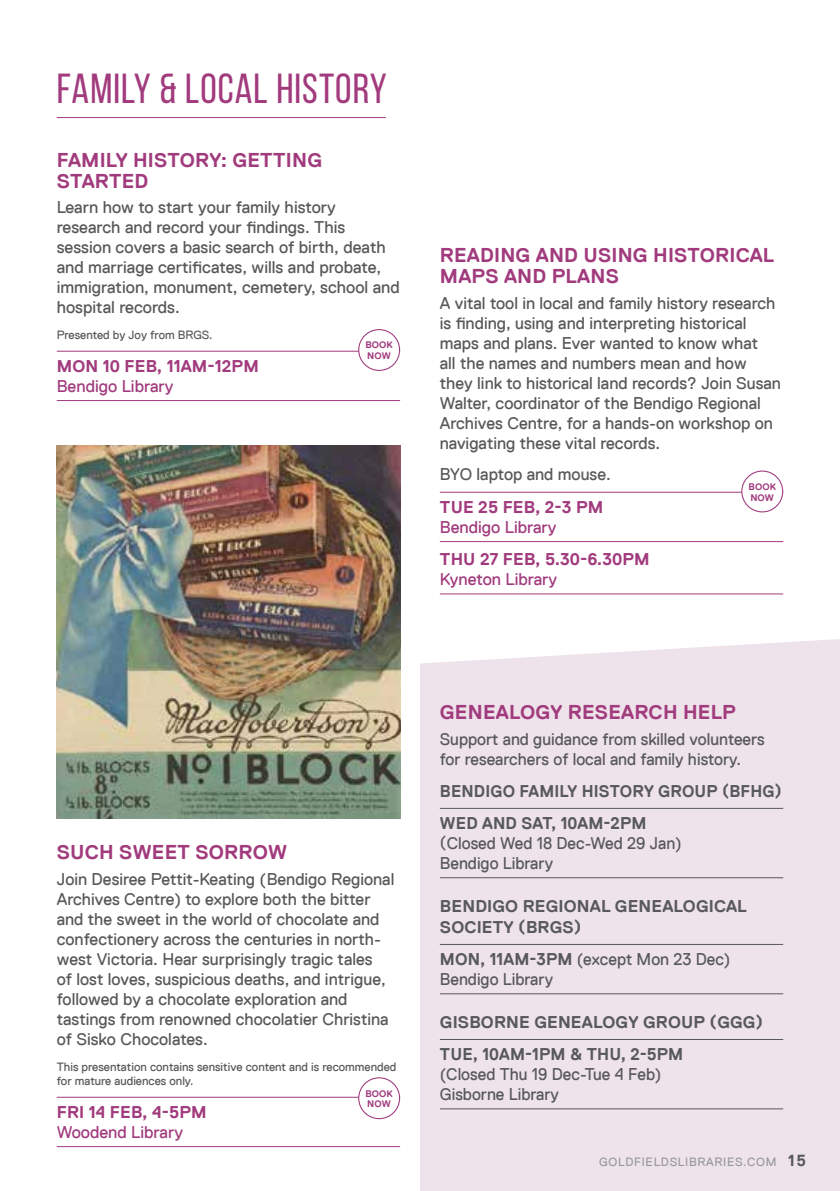
<style>
.page{position:relative;width:840px;height:1191px;background:#fff}
.page>*{position:absolute;margin:0;border:0;box-sizing:border-box;transform-origin:0 0}
.t1{font:42px "Bebas Neue";letter-spacing:.025em;color:#a13b7d}
.t2{font:700 20px/21px "Replica";letter-spacing:.01em;color:#a13b7d}
.t3{font:17px/20px "Replica";color:#58595b}
.t4{font:700 17px/21px "Replica";letter-spacing:.01em;color:#58595b}
.t5{font:700 17px "Replica";letter-spacing:.01em;color:#a13b7d}
.t6{font:17px "Replica";color:#a13b7d}
.t7{font:700 17px/31.4px "Replica";letter-spacing:.01em;color:#58595b;scale:.96 1}
.t8{font:12px/14.4px "Replica";color:#58595b}
.t9{font:12px "Replica";letter-spacing:.06em;color:#97999c}
.t10{font:700 9.6px/10.8px "Replica";letter-spacing:.01em;color:#a13b7d}
.s1{font-weight:700}
.s2{font-weight:700;font-size:16px;color:#58595b}
</style>
<div class="page">
<hr style="left:57px;top:351px;width:343px;height:1px;background:#a13b7d">
<hr style="left:57px;top:400px;width:343px;height:1px;background:#a13b7d">
<div style="left:420px;top:639px;width:419px;height:552px;background:#eee2eb"></div>
<hr style="left:57px;top:117px;width:329px;height:1px;background:#a13b7d">
<div style="left:358px;top:329px;width:41px;height:41px;background:#fff;border-radius:50%"></div>
<div style="left:358px;top:329px;width:42px;height:42px;border:1px solid #a13b7d;border-radius:50%"></div>
<hr style="left:57px;top:1096px;width:343px;height:1px;background:#a13b7d">
<hr style="left:57px;top:1146px;width:343px;height:1px;background:#a13b7d">
<hr style="left:439px;top:808px;width:343px;height:1px;background:#58595b">
<hr style="left:439px;top:877px;width:343px;height:1px;background:#58595b">
<hr style="left:439px;top:944px;width:343px;height:1px;background:#58595b">
<hr style="left:439px;top:993px;width:343px;height:1px;background:#58595b">
<hr style="left:439px;top:1039px;width:343px;height:1px;background:#58595b">
<hr style="left:439px;top:1108px;width:343px;height:1px;background:#58595b">
<img style="left:57px;top:446px;width:343px;height:372px">
<div style="left:358px;top:1077px;width:41px;height:41px;background:#fff;border-radius:50%"></div>
<div style="left:358px;top:1077px;width:42px;height:42px;border:1px solid #a13b7d;border-radius:50%"></div>
<hr style="left:439px;top:492px;width:343px;height:1px;background:#a13b7d">
<hr style="left:439px;top:541px;width:343px;height:1px;background:#a13b7d">
<hr style="left:439px;top:593px;width:343px;height:1px;background:#a13b7d">
<div style="left:741px;top:471px;width:41px;height:41px;background:#fff;border-radius:50%"></div>
<div style="left:740px;top:470px;width:42px;height:42px;border:1px solid #a13b7d;border-radius:50%"></div>
<h1 class="t1" style="left:57px;top:66px;width:331px">FAMILY &amp; LOCAL HISTORY</h1>
<p class="t2" style="left:57px;top:149px;width:267px">FAMILY HISTORY: GETTING<br>STARTED</p>
<p class="t3" style="left:57px;top:198px;width:344px">Learn how to start your family history research and record your findings. This session covers a basic search of birth, death and marriage certificates, wills and probate, immigration, monument, cemetery, school and hospital records.</p>
<p class="t8" style="left:57px;top:328px;width:157px">Presented by Joy from BRGS.</p>
<p class="t5" style="left:57px;top:356px;width:203px">MON 10 FEB, 11AM-12PM</p>
<p class="t6" style="left:57px;top:376px;width:118px">Bendigo Library</p>
<p class="t10" style="left:365px;top:339px;width:29px">BOOK<br>NOW</p>
<p class="t2" style="left:439px;top:245px;width:335px">READING AND USING HISTORICAL<br>MAPS AND PLANS</p>
<p class="t3" style="left:439px;top:293px;width:342px">A vital tool in local and family history research is finding, using and interpreting historical maps and plans. Ever wanted to know what<br>all the names and numbers mean and how they link to historical land records? Join Susan Walter, coordinator of the Bendigo Regional Archives Centre, for a hands-on workshop on navigating these vital records.</p>
<p class="t3" style="left:439px;top:464px;width:172px">BYO laptop and mouse.</p>
<p class="t5" style="left:439px;top:497px;width:165px">TUE 25 FEB, 2-3 PM</p>
<p class="t6" style="left:439px;top:517px;width:118px">Bendigo Library</p>
<p class="t5" style="left:439px;top:549px;width:211px">THU 27 FEB, 5.30-6.30PM</p>
<p class="t6" style="left:439px;top:569px;width:119px">Kyneton Library</p>
<p class="t10" style="left:748px;top:481px;width:29px">BOOK<br>NOW</p>
<p class="t2" style="left:439px;top:702px;width:297px">GENEALOGY RESEARCH HELP</p>
<p class="t3" style="left:439px;top:729px;width:326px">Support and guidance from skilled volunteers for researchers of local and family history.</p>
<p class="t7" style="left:439px;top:776px;width:357px">BENDIGO FAMILY HISTORY GROUP (BFHG)<br>WED AND SAT, 10AM-2PM</p>
<p class="t3" style="left:439px;top:833px;width:243px">(Closed Wed 18 Dec-Wed 29 Jan)<br>Bendigo Library</p>
<p class="t4" style="left:439px;top:896px;width:308px">BENDIGO REGIONAL GENEALOGICAL<br>SOCIETY (BRGS)</p>
<p class="t3" style="left:439px;top:949px;width:292px"><span class="s1">MON, 11AM-3PM</span> (except Mon 23 Dec)<br>Bendigo Library</p>
<p class="t4" style="left:439px;top:1007px;width:324px;line-height:31.4px">GISBORNE GENEALOGY GROUP (GGG)<br>TUE, 10AM-1PM &amp; THU, 2-5PM</p>
<p class="t3" style="left:439px;top:1064px;width:223px">(Closed Thu 19 Dec-Tue 4 Feb)</p>
<p class="t2" style="left:57px;top:842px;width:232px">SUCH SWEET SORROW</p>
<p class="t3" style="left:57px;top:869px;width:339px">Join Desiree Pettit-Keating (Bendigo Regional Archives Centre) to explore both the bitter and the sweet in the world of chocolate and confectionery across the centuries in north&shy;west Victoria. Hear surprisingly tragic tales<br>of lost loves, suspicious deaths, and intrigue, followed by a chocolate exploration and tastings from renowned chocolatier Christina of Sisko Chocolates.</p>
<p class="t8" style="left:57px;top:1059px;width:341px">This presentation contains sensitive content and is recommended for mature audiences only.</p>
<p class="t5" style="left:57px;top:1102px;width:151px">FRI 14 FEB, 4-5PM</p>
<p class="t6" style="left:57px;top:1122px;width:128px">Woodend Library</p>
<p class="t10" style="left:365px;top:1087px;width:29px">BOOK</p>
<p class="t3" style="left:439px;top:1084px;width:121px">Gisborne Library</p>
<p class="t10" style="left:367px;top:1098px;width:25px">NOW</p>
<p class="t9" style="left:599px;top:1155px;width:208px">GOLDFIELDSLIBRARIES.COM <span class="s2">15</span></p>
</div>
